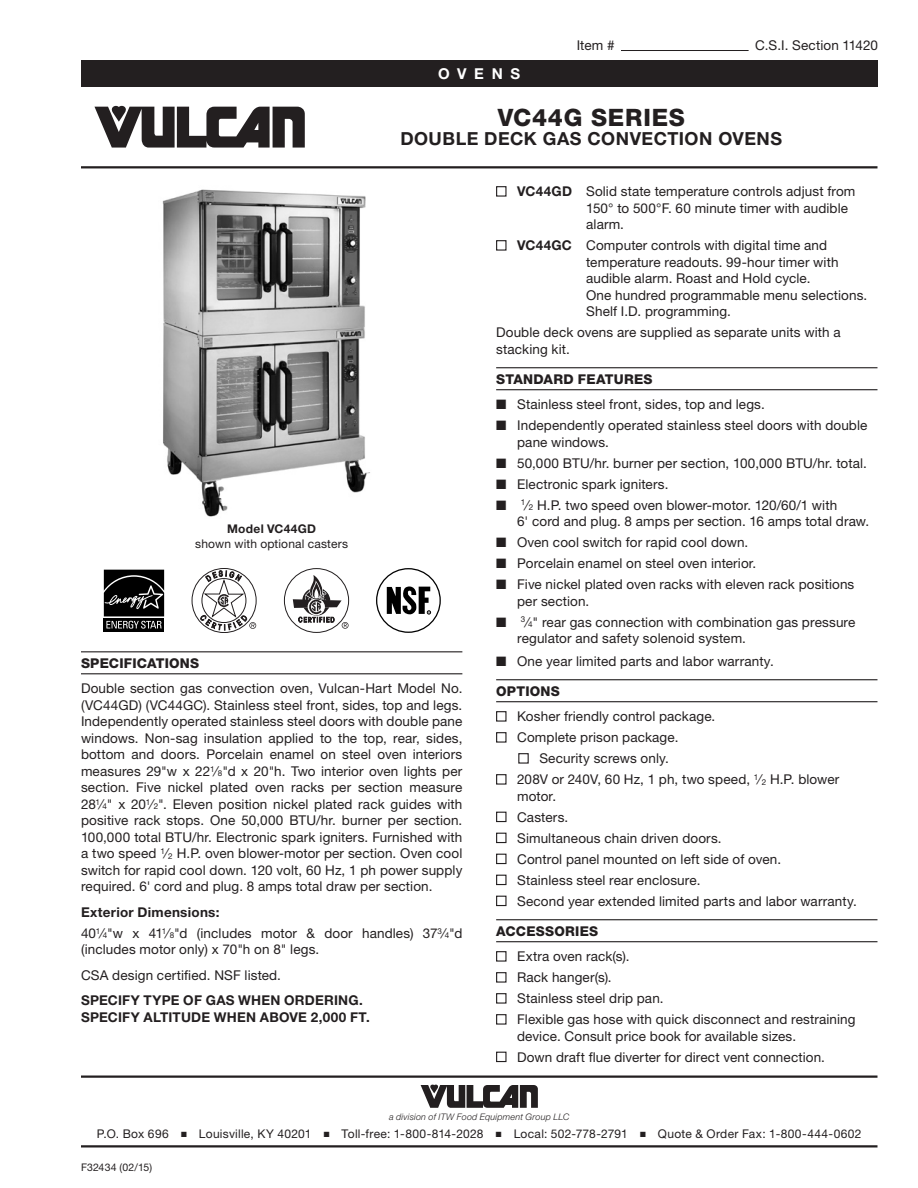
<style>
.page{position:relative;width:918px;height:1188px;background:#fff}
.page>*{position:absolute;margin:0;border:0;box-sizing:border-box;transform-origin:0 0}
.t1{font:800 24px "Helvetica Neue LT Std";letter-spacing:.03em;color:#231f20}
.Title_Sub_1{font:700 18px "Helvetica Neue LT Std";letter-spacing:.025em;color:#231f20}
.t2{font:700 15px "Helvetica Neue LT Std";letter-spacing:.515em;color:#fff}
.Body_1_Align-Justify{font:13.5px/16.5px "Helvetica Neue LT Std";letter-spacing:.01em;color:#231f20}
.Body_1_Align-Justify-2{font:700 13.5px "Helvetica Neue LT Std";letter-spacing:.015em;color:#231f20}
.Bullet_Open_End{font:13.5px/16.5px "Helvetica Neue LT Std";letter-spacing:.01em;color:#231f20}
.Sub_Head_1{font:800 13.5px "Helvetica Neue LT Std";letter-spacing:.015em;color:#231f20}
.Note-Image{font:12px "Helvetica Neue LT Std";letter-spacing:.02em;color:#231f20}
.Note-Image-2{font:700 12px "Helvetica Neue LT Std";letter-spacing:.025em;color:#231f20}
.t3{font:10.5px "Helvetica Neue LT Std";letter-spacing:.01em;color:#231f20}
.t4{font:italic 300 9px "Helvetica Neue LT Std";letter-spacing:.02em;color:#231f20}
.s1{font-size:8.1px}
.s2{font-weight:700}
</style>
<div class="page">
<div style="left:81px;top:60px;width:796px;height:27px;background:#231f20"></div>
<hr style="left:81px;top:1076px;width:797px;height:2px;background:#231f20">
<svg style="left:421px;top:1085px;width:117px;height:23px"></svg>
<hr style="left:81px;top:1145px;width:797px;height:3px;background:#231f20">
<svg style="left:94px;top:106px;width:211px;height:42px"></svg>
<hr style="left:81px;top:166px;width:797px;height:2px;background:#231f20">
<hr style="left:621px;top:50px;width:128px;height:1px;background:#231f20">
<hr style="left:81px;top:651px;width:381px;height:1px;background:#231f20">
<hr style="left:81px;top:673px;width:381px;height:1px;background:#231f20">
<svg style="left:103px;top:569px;width:62px;height:63px;background:#303030"></svg>
<svg style="left:192px;top:568px;width:65px;height:65px"></svg>
<div style="left:284px;top:568px;width:65px;height:65px;border:1px solid #231f20;border-radius:50%"></div>
<svg style="left:293px;top:575px;width:56px;height:54px"></svg>
<div style="left:376px;top:568px;width:65px;height:65px;border:1px solid #000;border-radius:50%"></div>
<svg style="left:387px;top:586px;width:44px;height:28px"></svg>
<hr style="left:496px;top:367px;width:381px;height:1px;background:#231f20">
<hr style="left:496px;top:389px;width:381px;height:1px;background:#231f20">
<hr style="left:496px;top:679px;width:381px;height:1px;background:#231f20">
<hr style="left:496px;top:701px;width:381px;height:1px;background:#231f20">
<hr style="left:496px;top:919px;width:381px;height:1px;background:#231f20">
<hr style="left:496px;top:941px;width:381px;height:1px;background:#231f20">
<div style="left:496px;top:186px;width:11px;height:11px;border:1px solid #231f20"></div>
<div style="left:496px;top:240px;width:11px;height:11px;border:1px solid #231f20"></div>
<div style="left:496px;top:711px;width:11px;height:11px;border:1px solid #231f20"></div>
<div style="left:496px;top:732px;width:11px;height:11px;border:1px solid #231f20"></div>
<div style="left:518px;top:753px;width:11px;height:11px;border:1px solid #231f20"></div>
<div style="left:496px;top:774px;width:11px;height:11px;border:1px solid #231f20"></div>
<div style="left:496px;top:812px;width:11px;height:10px;border:1px solid #231f20"></div>
<div style="left:496px;top:833px;width:11px;height:10px;border:1px solid #231f20"></div>
<div style="left:496px;top:854px;width:11px;height:10px;border:1px solid #231f20"></div>
<div style="left:496px;top:875px;width:11px;height:10px;border:1px solid #231f20"></div>
<div style="left:496px;top:896px;width:11px;height:10px;border:1px solid #231f20"></div>
<div style="left:496px;top:951px;width:11px;height:11px;border:1px solid #231f20"></div>
<div style="left:496px;top:972px;width:11px;height:11px;border:1px solid #231f20"></div>
<div style="left:496px;top:993px;width:11px;height:11px;border:1px solid #231f20"></div>
<div style="left:496px;top:1014px;width:11px;height:11px;border:1px solid #231f20"></div>
<div style="left:496px;top:1052px;width:11px;height:10px;border:1px solid #231f20"></div>
<img style="left:162px;top:189px;width:208px;height:328px">
<p class="t2" style="left:438px;top:64px;width:84px">OVENS</p>
<p class="Body_1_Align-Justify" style="left:577px;top:37px;width:39px">Item #</p>
<p class="Body_1_Align-Justify" style="left:755px;top:37px;width:124px">C.S.I. Section 11420</p>
<p class="t1" style="left:498px;top:103px;width:189px">VC44G SERIES</p>
<p class="Title_Sub_1" style="left:400px;top:128px;width:383px">DOUBLE DECK GAS CONVECTION OVENS</p>
<p class="Note-Image-2" style="left:227px;top:522px;width:90px">Model VC44GD</p>
<p class="Note-Image" style="left:195px;top:537px;width:154px">shown with optional casters</p>
<p class="Sub_Head_1" style="left:81px;top:655px;width:120px">SPECIFICATIONS</p>
<p class="Body_1_Align-Justify" style="left:81px;top:680px;width:383px;text-align:justify">Double section gas convection oven, Vulcan-Hart Model No. (VC44GD) (VC44GC). Stainless steel front, sides, top and legs.<br>Independently operated stainless steel doors with double pane windows. Non-sag insulation applied to the top, rear, sides, bottom and doors. Porcelain enamel on steel oven interiors measures 29"w x 22<sup>1</sup>⁄<span class="s1">8</span>"d x 20"h. Two interior oven lights per section. Five nickel plated oven racks per section measure 28<sup>1</sup>⁄<span class="s1">4</span>" x 20<sup>1</sup>⁄<span class="s1">2</span>". Eleven position nickel plated rack guides with positive rack stops. One 50,000 BTU/hr. burner per section.<br>100,000 total BTU/hr. Electronic spark igniters. Furnished with a two speed <sup>1</sup>⁄<span class="s1">2</span> H.P. oven blower-motor per section. Oven cool switch for rapid cool down. 120 volt, 60 Hz, 1 ph power supply required. 6' cord and plug. 8 amps total draw per section.</p>
<p class="Body_1_Align-Justify-2" style="left:81px;top:903px;width:140px">Exterior Dimensions:</p>
<p class="Body_1_Align-Justify" style="left:81px;top:924px;width:383px">40<sup>1</sup>⁄<span class="s1">4</span>"w x 41<sup>1</sup>⁄<span class="s1">8</span>"d (includes motor &amp; door handles) 37<sup>3</sup>⁄<span class="s1">4</span>"d (includes motor only) x 70"h on 8" legs.</p>
<p class="Body_1_Align-Justify" style="left:81px;top:966px;width:202px">CSA design certified. NSF listed.</p>
<p class="Body_1_Align-Justify-2" style="left:81px;top:992px;width:283px">SPECIFY TYPE OF GAS WHEN ORDERING.</p>
<p class="Body_1_Align-Justify-2" style="left:81px;top:1008px;width:290px">SPECIFY ALTITUDE WHEN ABOVE 2,000 FT.</p>
<p class="Body_1_Align-Justify" style="left:586px;top:183px;width:271px;text-indent:-69px"><span class="s2">VC44GD</span> Solid state temperature controls adjust from<br>150° to 500°F. 60 minute timer with audible alarm.</p>
<p class="Body_1_Align-Justify" style="left:586px;top:237px;width:283px;text-indent:-69px"><span class="s2">VC44GC</span> Computer controls with digital time and temperature readouts. 99-hour timer with audible alarm. Roast and Hold cycle.<br>One hundred programmable menu selections.<br>Shelf I.D. programming.</p>
<p class="Bullet_Open_End" style="left:496px;top:324px;width:346px">Double deck ovens are supplied as separate units with a stacking kit.</p>
<p class="Sub_Head_1" style="left:496px;top:371px;width:158px">STANDARD FEATURES</p>
<p class="Body_1_Align-Justify" style="left:496px;top:396px;width:270px">■ Stainless steel front, sides, top and legs.</p>
<p class="Body_1_Align-Justify" style="left:517px;top:417px;width:352px;text-indent:-21px">■ Independently operated stainless steel doors with double pane windows.</p>
<p class="Body_1_Align-Justify" style="left:496px;top:454px;width:372px">■ 50,000 BTU/hr. burner per section, 100,000 BTU/hr. total.</p>
<p class="Body_1_Align-Justify" style="left:496px;top:475px;width:174px">■ Electronic spark igniters.</p>
<p class="Body_1_Align-Justify" style="left:517px;top:496px;width:354px;text-indent:-21px">■ <sup>1</sup>⁄<span class="s1">2</span> H.P. two speed oven blower-motor. 120/60/1 with<br>6' cord and plug. 8 amps per section. 16 amps total draw.</p>
<p class="Body_1_Align-Justify" style="left:496px;top:534px;width:254px">■ Oven cool switch for rapid cool down.</p>
<p class="Body_1_Align-Justify" style="left:496px;top:555px;width:262px">■ Porcelain enamel on steel oven interior.</p>
<p class="Body_1_Align-Justify" style="left:517px;top:576px;width:339px;text-indent:-21px">■ Five nickel plated oven racks with eleven rack positions per section.</p>
<p class="Body_1_Align-Justify" style="left:517px;top:613px;width:340px;text-indent:-21px">■ <sup>3</sup>⁄<span class="s1">4</span>" rear gas connection with combination gas pressure regulator and safety solenoid system.</p>
<p class="Body_1_Align-Justify" style="left:496px;top:652px;width:279px">■ One year limited parts and labor warranty.</p>
<p class="Sub_Head_1" style="left:496px;top:683px;width:65px">OPTIONS</p>
<p class="Body_1_Align-Justify" style="left:517px;top:708px;width:200px">Kosher friendly control package.</p>
<p class="Body_1_Align-Justify" style="left:517px;top:729px;width:163px">Complete prison package.</p>
<p class="Body_1_Align-Justify" style="left:539px;top:750px;width:131px">Security screws only.</p>
<p class="Body_1_Align-Justify" style="left:517px;top:771px;width:324px">208V or 240V, 60 Hz, 1 ph, two speed, <sup>1</sup>⁄<span class="s1">2</span> H.P. blower motor.</p>
<p class="Body_1_Align-Justify" style="left:517px;top:808px;width:53px">Casters.</p>
<p class="Body_1_Align-Justify" style="left:517px;top:829px;width:206px">Simultaneous chain driven doors.</p>
<p class="Body_1_Align-Justify" style="left:517px;top:850px;width:265px">Control panel mounted on left side of oven.</p>
<p class="Body_1_Align-Justify" style="left:517px;top:871px;width:185px">Stainless steel rear enclosure.</p>
<p class="Body_1_Align-Justify" style="left:517px;top:892px;width:341px">Second year extended limited parts and labor warranty.</p>
<p class="Sub_Head_1" style="left:496px;top:923px;width:104px">ACCESSORIES</p>
<p class="Body_1_Align-Justify" style="left:517px;top:948px;width:114px">Extra oven rack(s).</p>
<p class="Body_1_Align-Justify" style="left:517px;top:969px;width:96px">Rack hanger(s).</p>
<p class="Body_1_Align-Justify" style="left:517px;top:990px;width:148px">Stainless steel drip pan.</p>
<p class="Body_1_Align-Justify" style="left:517px;top:1011px;width:340px">Flexible gas hose with quick disconnect and restraining device. Consult price book for available sizes.</p>
<p class="Body_1_Align-Justify" style="left:517px;top:1048px;width:309px">Down draft flue diverter for direct vent connection.</p>
<p class="t4" style="left:389px;top:1111px;width:182px">a division of ITW Food Equipment Group LLC</p>
<p class="Note-Image" style="left:97px;top:1127px;width:766px">P.O. Box 696 ■ Louisville, KY 40201 ■ Toll-free: 1-800-814-2028 ■ Local: 502-778-2791 ■ Quote &amp; Order Fax: 1-800-444-0602</p>
<p class="t3" style="left:81px;top:1161px;width:73px">F32434 (02/15)</p>
</div>
